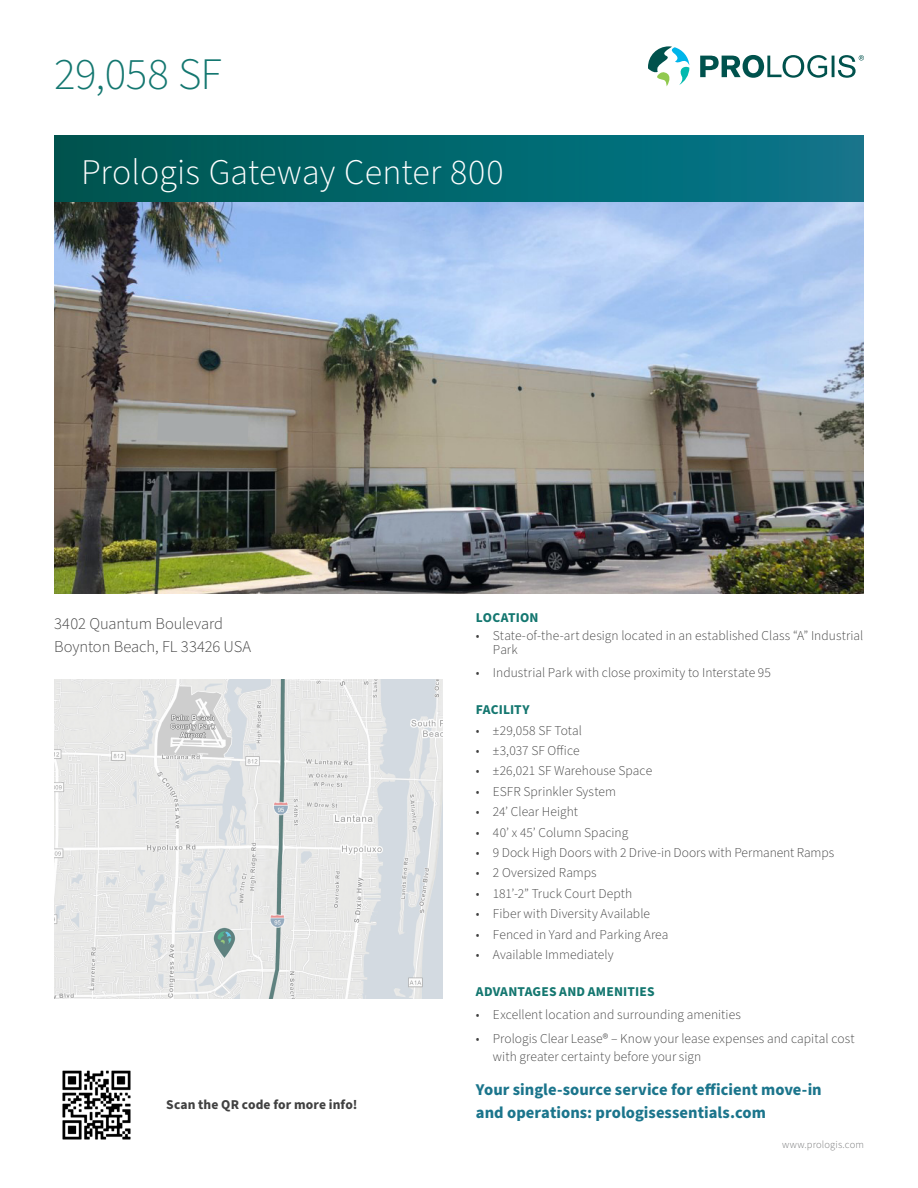
<style>
.page{position:relative;width:918px;height:1188px;background:#fff}
.page>*{position:absolute;margin:0;border:0;box-sizing:border-box;transform-origin:0 0}
.t1{font:300 45px "Source Sans Pro";letter-spacing:-.005em;color:#147770}
.t2{font:300 36px "Source Sans Pro";letter-spacing:.005em;color:#fff}
.Essentials_text{font:700 16.5px/22.5px "Source Sans Pro";color:#1b758c}
.Address{font:300 16.5px/22.5px "Source Sans Pro";letter-spacing:-.005em;color:#414141}
.t3{font:300 13.5px/13.5px "Source Sans Pro";letter-spacing:.005em;color:#414141}
.Body_Headings{font:700 13.5px "Source Sans Pro";letter-spacing:.015em;color:#147770}
.Web_link_or_QR_code_text{font:700 13.5px "Source Sans Pro";letter-spacing:.01em;color:#414141}
.Footer_Text{font:300 10.5px "Source Sans Pro";letter-spacing:.015em;color:#747576}
</style>
<div class="page">
<div style="left:54px;top:135px;width:810px;height:67px;background:linear-gradient(to right,#00554e,#09788d)"></div>
<svg style="left:648px;top:46px;width:41px;height:40px"></svg>
<svg style="left:700px;top:55px;width:164px;height:23px"></svg>
<img style="left:54px;top:202px;width:810px;height:392px">
<img style="left:62px;top:1070px;width:69px;height:70px">
<img style="left:54px;top:680px;width:388px;height:319px">
<div style="left:157px;top:413px;width:92px;height:31px;background:#a7aaab"></div>
<h1 class="t1" style="left:54px;top:44px;width:169px">29,058 SF</h1>
<h2 class="t2" style="left:81px;top:148px;width:424px">Prologis Gateway Center 800</h2>
<p class="Address" style="left:54px;top:613px;width:199px">3402 Quantum Boulevard<br>Boynton Beach, FL 33426 USA</p>
<p class="Web_link_or_QR_code_text" style="left:166px;top:1096px;width:193px">Scan the QR code for more info!</p>
<p class="Body_Headings" style="left:476px;top:608px;width:64px">LOCATION</p>
<p class="t3" style="left:493px;top:630px;width:372px;text-indent:-17px">• State-of-the-art design located in an established Class “A” Industrial<br>Park</p>
<p class="t3" style="left:476px;top:667px;width:296px">• Industrial Park with close proximity to Interstate 95</p>
<p class="Body_Headings" style="left:476px;top:701px;width:55px">FACILITY</p>
<p class="t3" style="left:476px;top:724px;width:108px">• ±29,058 SF Total</p>
<p class="t3" style="left:476px;top:744px;width:105px">• ±3,037 SF Office</p>
<p class="t3" style="left:476px;top:765px;width:178px">• ±26,021 SF Warehouse Space</p>
<p class="t3" style="left:476px;top:785px;width:142px">• ESFR Sprinkler System</p>
<p class="t3" style="left:476px;top:805px;width:104px">• 24’ Clear Height</p>
<p class="t3" style="left:476px;top:826px;width:154px">• 40’ x 45’ Column Spacing</p>
<p class="t3" style="left:476px;top:846px;width:360px">• 9 Dock High Doors with 2 Drive-in Doors with Permanent Ramps</p>
<p class="t3" style="left:476px;top:867px;width:122px">• 2 Oversized Ramps</p>
<p class="t3" style="left:476px;top:887px;width:158px">• 181’-2” Truck Court Depth</p>
<p class="t3" style="left:476px;top:907px;width:176px">• Fiber with Diversity Available</p>
<p class="t3" style="left:476px;top:928px;width:194px">• Fenced in Yard and Parking Area</p>
<p class="t3" style="left:476px;top:948px;width:139px">• Available Immediately</p>
<p class="Body_Headings" style="left:476px;top:982px;width:180px">ADVANTAGES AND AMENITIES</p>
<p class="t3" style="left:476px;top:1009px;width:266px">• Excellent location and surrounding amenities</p>
<p class="t3" style="left:493px;top:1030px;width:363px;line-height:18px;text-indent:-17px">• Prologis Clear Lease® – Know your lease expenses and capital cost with greater certainty before your sign</p>
<p class="Essentials_text" style="left:476px;top:1079px;width:347px">Your single-source service for efficient move-in and operations: prologisessentials.com</p>
<p class="Footer_Text" style="left:782px;top:1137px;width:83px">www.prologis.com</p>
</div>
